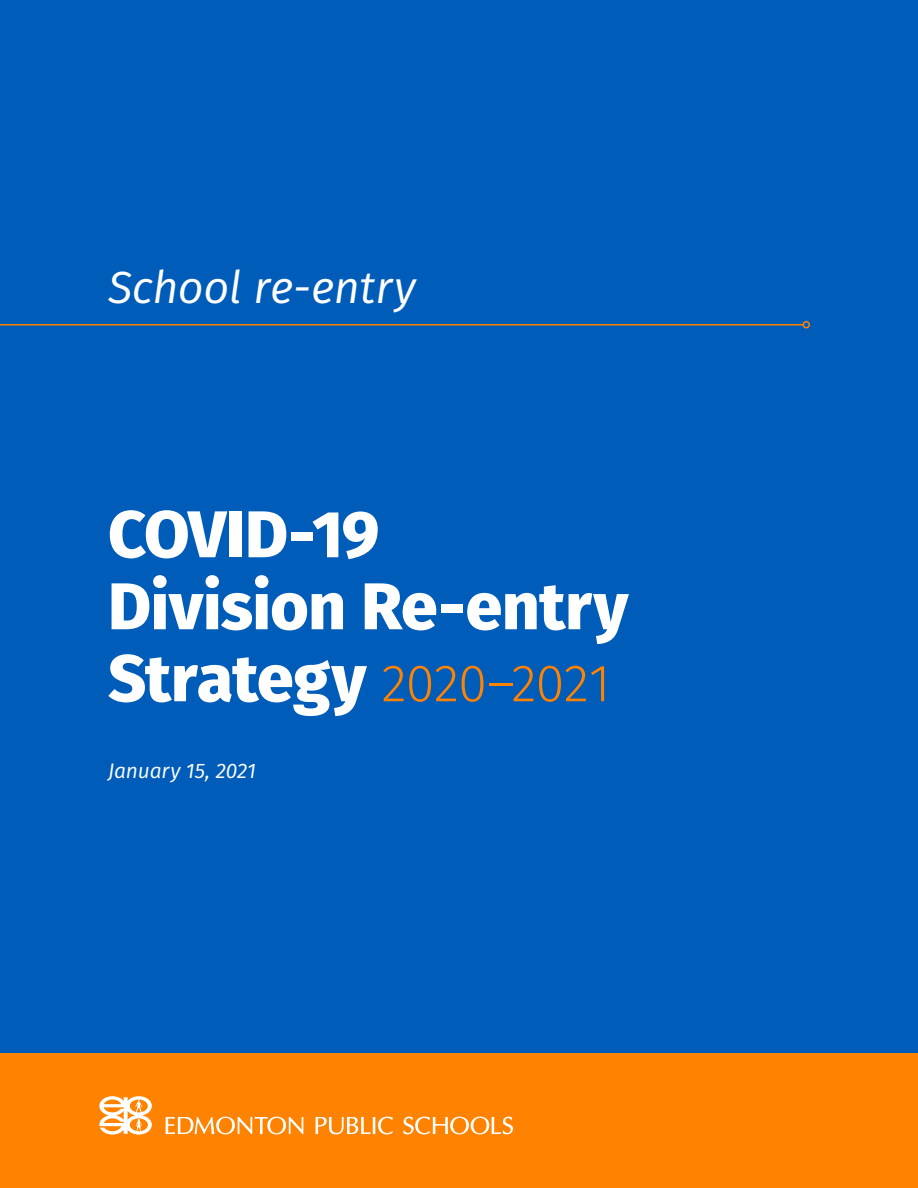
<style>
.page{position:relative;width:918px;height:1188px;background:#005cb9}
.page>*{position:absolute;margin:0;border:0;box-sizing:border-box;transform-origin:0 0}
.t1{font:800 66px/72px "Fira Sans";letter-spacing:-.01em;color:#fff}
.t2{font:300 52.5px "Fira Sans";letter-spacing:-.015em;color:#ff8300}
.t3{font:italic 45px "Fira Sans";letter-spacing:-.01em;color:#fff}
.t4{font:italic 21px "Fira Sans";letter-spacing:-.005em;color:#fff}
.s1{font-weight:800;font-size:66px;color:#fff}
</style>
<div class="page">
<hr style="left:0;top:324px;width:803px;height:1px;background:#ff8300">
<div style="left:802px;top:321px;width:8px;height:7px;border:2px solid #ff8300;border-radius:50%"></div>
<div style="left:0;top:1053px;width:918px;height:135px;background:#ff8300"></div>
<svg style="left:166px;top:1117px;width:137px;height:17px"></svg>
<svg style="left:316px;top:1117px;width:77px;height:17px"></svg>
<svg style="left:403px;top:1117px;width:110px;height:17px"></svg>
<svg style="left:99px;top:1096px;width:53px;height:39px"></svg>
<p class="t3" style="left:108px;top:254px;width:309px">School re-entry</p>
<p class="t1" style="left:108px;top:493px;width:522px">COVID-19<br>Division Re-entry</p>
<p class="t2" style="left:108px;top:646px;width:504px"><span class="s1">Strategy</span> 2020–2021</p>
<p class="t4" style="left:108px;top:755px;width:150px">January 15, 2021</p>
</div>
